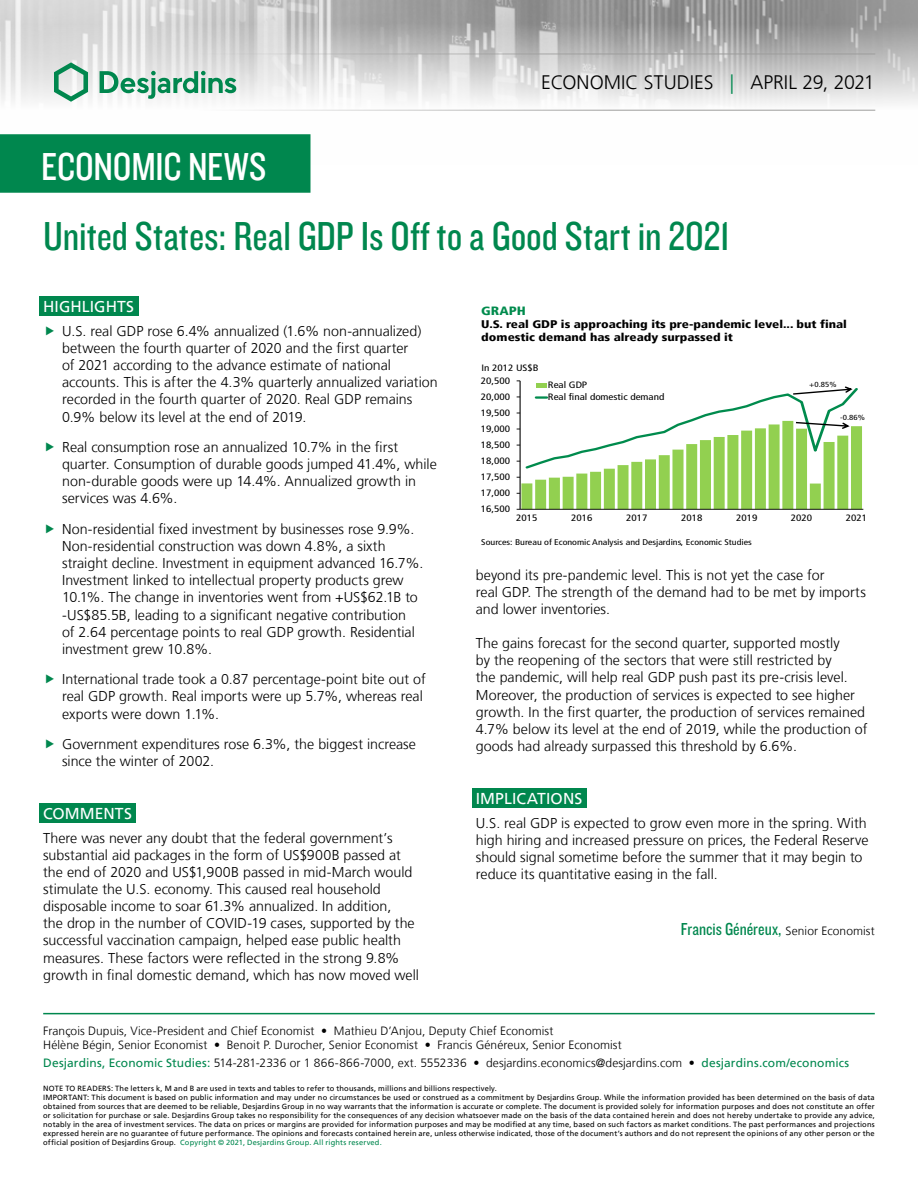
<style>
.page{position:relative;width:918px;height:1188px;background:#fff}
.page>*{position:absolute;margin:0;border:0;box-sizing:border-box;transform-origin:0 0}
.t1{font:42px "Knockout 29 Junior Ltweight";color:#00874e}
.t2{font:40.5px "Knockout 29 Junior Ltweight";letter-spacing:-.005em;color:#fff}
.t3{font:300 19.5px "Frutiger LT";color:#000}
.t4{font:18px "Knockout 29 Junior Ltweight";color:#00874e}
.t5{font:15.75px "Frutiger LT";letter-spacing:.005em;color:#fff}
.t6{font:300 14.25px/17.1px "Frutiger LT";color:#000}
.t7{font:300 12px/14.4px "Frutiger LT";letter-spacing:.005em;color:#000}
.t8{font:900 condensed 12px "Frutiger LT";color:#008b4d;scale:1.2 1}
.t9{font:900 condensed 11.1px/13.2px "Frutiger LT";color:#000;scale:1.2 1}
.t10{font:condensed 9.3px "Frutiger LT";color:#000;scale:1.2 1}
.t11{font:condensed 9.15px/12.3px "Frutiger LT";color:#000;scale:1.2 1}
.t12{font:condensed 8.25px "Frutiger LT";color:#000;scale:1.2 1}
.t13{font:7.5px/9px "Frutiger LT";letter-spacing:.02em;color:#000}
.t14{font:condensed 7.35px "Frutiger LT";color:#000;scale:1.2 1}
.s1{color:#00874e}
.s2{font-family:"Frutiger LT";font-weight:300;font-size:12px;color:#000}
.s3{font-weight:400;color:#00874e}
</style>
<div class="page">
<img style="left:0;top:0;width:918px;height:164px">
<hr style="left:43px;top:54px;width:832px;height:1px;background:#9d9d9c">
<hr style="left:43px;top:110px;width:832px;height:1px;background:#9d9d9c">
<svg style="left:54px;top:62px;width:34px;height:40px"></svg>
<svg style="left:100px;top:71px;width:136px;height:28px"></svg>
<div style="left:0;top:135px;width:310px;height:57px;background:#00874e"></div>
<div style="left:0;top:134px;width:310px;height:59px;border:2px solid #00874e"></div>
<hr style="left:43px;top:1013px;width:832px;height:1px;background:#00874e">
<div style="left:39px;top:296px;width:99px;height:20px;background:#00874e"></div>
<div style="left:39px;top:803px;width:97px;height:20px;background:#00874e"></div>
<div style="left:472px;top:788px;width:114px;height:20px;background:#00874e"></div>
<hr style="left:520px;top:509px;width:343px;height:1px;background:#000">
<svg style="left:517px;top:381px;width:345px;height:129px"></svg>
<h2 class="t2" style="left:41px;top:140px;width:227px">ECONOMIC NEWS</h2>
<h3 class="t3" style="left:541px;top:72px;width:335px">ECONOMIC STUDIES <span class="s1">|</span> APRIL 29, 2021</h3>
<h1 class="t1" style="left:43px;top:209px;width:688px">United States: Real GDP Is Off to a Good Start in 2021</h1>
<p class="t5" style="left:43px;top:297px;width:92px">HIGHLIGHTS</p>
<p class="t6" style="left:62px;top:323px;width:377px">U.S. real GDP rose 6.4% annualized (1.6% non-annualized) between the fourth quarter of 2020 and the first quarter<br>of 2021 according to the advance estimate of national accounts. This is after the 4.3% quarterly annualized variation recorded in the fourth quarter of 2020. Real GDP remains 0.9% below its level at the end of 2019.</p>
<p class="t6" style="left:62px;top:439px;width:376px">Real consumption rose an annualized 10.7% in the first quarter. Consumption of durable goods jumped 41.4%, while non-durable goods were up 14.4%. Annualized growth in services was 4.6%.</p>
<p class="t6" style="left:62px;top:521px;width:363px">Non-residential fixed investment by businesses rose 9.9%.<br>Non-residential construction was down 4.8%, a sixth straight decline. Investment in equipment advanced 16.7%.<br>Investment linked to intellectual property products grew 10.1%. The change in inventories went from +US$62.1B to -US$85.5B, leading to a significant negative contribution<br>of 2.64 percentage points to real GDP growth. Residential investment grew 10.8%.</p>
<p class="t6" style="left:62px;top:671px;width:365px">International trade took a 0.87 percentage-point bite out of real GDP growth. Real imports were up 5.7%, whereas real exports were down 1.1%.</p>
<p class="t6" style="left:62px;top:736px;width:356px">Government expenditures rose 6.3%, the biggest increase since the winter of 2002.</p>
<p class="t5" style="left:43px;top:804px;width:90px">COMMENTS</p>
<p class="t6" style="left:43px;top:830px;width:377px">There was never any doubt that the federal government’s substantial aid packages in the form of US$900B passed at the end of 2020 and US$1,900B passed in mid-March would stimulate the U.S. economy. This caused real household disposable income to soar 61.3% annualized. In addition,<br>the drop in the number of COVID‑19 cases, supported by the successful vaccination campaign, helped ease public health measures. These factors were reflected in the strong 9.8% growth in final domestic demand, which has now moved well</p>
<p class="t8" style="left:481px;top:303px;width:39px">GRAPH</p>
<p class="t9" style="left:481px;top:318px;width:306px">U.S. real GDP is approaching its pre-pandemic level... but final domestic demand has already surpassed it</p>
<p class="t11" style="left:481px;top:362px;width:49px">In 2012 US$B</p>
<p class="t10" style="left:481px;top:375px;width:26px">20,500</p>
<p class="t11" style="left:481px;top:390px;width:26px">20,000</p>
<p class="t11" style="left:481px;top:406px;width:26px">19,500</p>
<p class="t10" style="left:481px;top:423px;width:26px">19,000</p>
<p class="t11" style="left:481px;top:439px;width:26px">18,500</p>
<p class="t11" style="left:481px;top:455px;width:26px">18,000</p>
<p class="t10" style="left:481px;top:471px;width:26px">17,500</p>
<p class="t11" style="left:481px;top:487px;width:26px">17,000</p>
<p class="t11" style="left:548px;top:379px;width:99px">Real GDP<br>Real final domestic demand</p>
<p class="t14" style="left:809px;top:380px;width:24px">+0.85%</p>
<p class="t14" style="left:840px;top:414px;width:22px">-0.86%</p>
<p class="t11" style="left:481px;top:503px;width:26px">16,500</p>
<p class="t10" style="left:516px;top:512px;width:19px">2015</p>
<p class="t10" style="left:571px;top:512px;width:19px">2016</p>
<p class="t10" style="left:626px;top:512px;width:19px">2017</p>
<p class="t10" style="left:681px;top:512px;width:19px">2018</p>
<p class="t10" style="left:736px;top:512px;width:19px">2019</p>
<p class="t10" style="left:791px;top:512px;width:19px">2020</p>
<p class="t10" style="left:846px;top:512px;width:19px">2021</p>
<p class="t12" style="left:481px;top:537px;width:227px">Sources: Bureau of Economic Analysis and Desjardins, Economic Studies</p>
<p class="t6" style="left:476px;top:567px;width:392px">beyond its pre-pandemic level. This is not yet the case for<br>real GDP. The strength of the demand had to be met by imports and lower inventories.</p>
<p class="t6" style="left:476px;top:635px;width:393px">The gains forecast for the second quarter, supported mostly<br>by the reopening of the sectors that were still restricted by<br>the pandemic, will help real GDP push past its pre-crisis level.<br>Moreover, the production of services is expected to see higher growth. In the first quarter, the production of services remained 4.7% below its level at the end of 2019, while the production of goods had already surpassed this threshold by 6.6%.</p>
<p class="t5" style="left:476px;top:789px;width:108px">IMPLICATIONS</p>
<p class="t6" style="left:476px;top:815px;width:394px">U.S. real GDP is expected to grow even more in the spring. With high hiring and increased pressure on prices, the Federal Reserve should signal sometime before the summer that it may begin to reduce its quantitative easing in the fall.</p>
<p class="t4" style="left:681px;top:917px;width:195px">Francis Généreux, <span class="s2">Senior Economist</span></p>
<p class="t7" style="left:43px;top:1023px;width:580px">François Dupuis, Vice-President and Chief Economist • Mathieu D’Anjou, Deputy Chief Economist<br>Hélène Bégin, Senior Economist • Benoit P. Durocher, Senior Economist • Francis Généreux, Senior Economist</p>
<p class="t7" style="left:43px;top:1056px;width:808px"><span class="s3">Desjardins, Economic Studies:</span> 514‑281‑2336 or 1 866‑866‑7000, ext. 5552336 • desjardins.economics@desjardins.com • <span class="s3">desjardins.com/economics</span></p>
<p class="t13" style="left:43px;top:1084px;width:833px">NOTE TO READERS: The letters k, M and B are used in texts and tables to refer to thousands, millions and billions respectively.<br>IMPORTANT: This document is based on public information and may under no circumstances be used or construed as a commitment by Desjardins Group. While the information provided has been determined on the basis of data obtained from sources that are deemed to be reliable, Desjardins Group in no way warrants that the information is accurate or complete. The document is provided solely for information purposes and does not constitute an offer or solicitation for purchase or sale. Desjardins Group takes no responsibility for the consequences of any decision whatsoever made on the basis of the data contained herein and does not hereby undertake to provide any advice, notably in the area of investment services. The data on prices or margins are provided for information purposes and may be modified at any time, based on such factors as market conditions. The past performances and projections expressed herein are no guarantee of future performance. The opinions and forecasts contained herein are, unless otherwise indicated, those of the document’s authors and do not represent the opinions of any other person or the official position of Desjardins Group. <span class="s1">Copyright © 2021, Desjardins Group. All rights reserved.</span></p>
</div>
